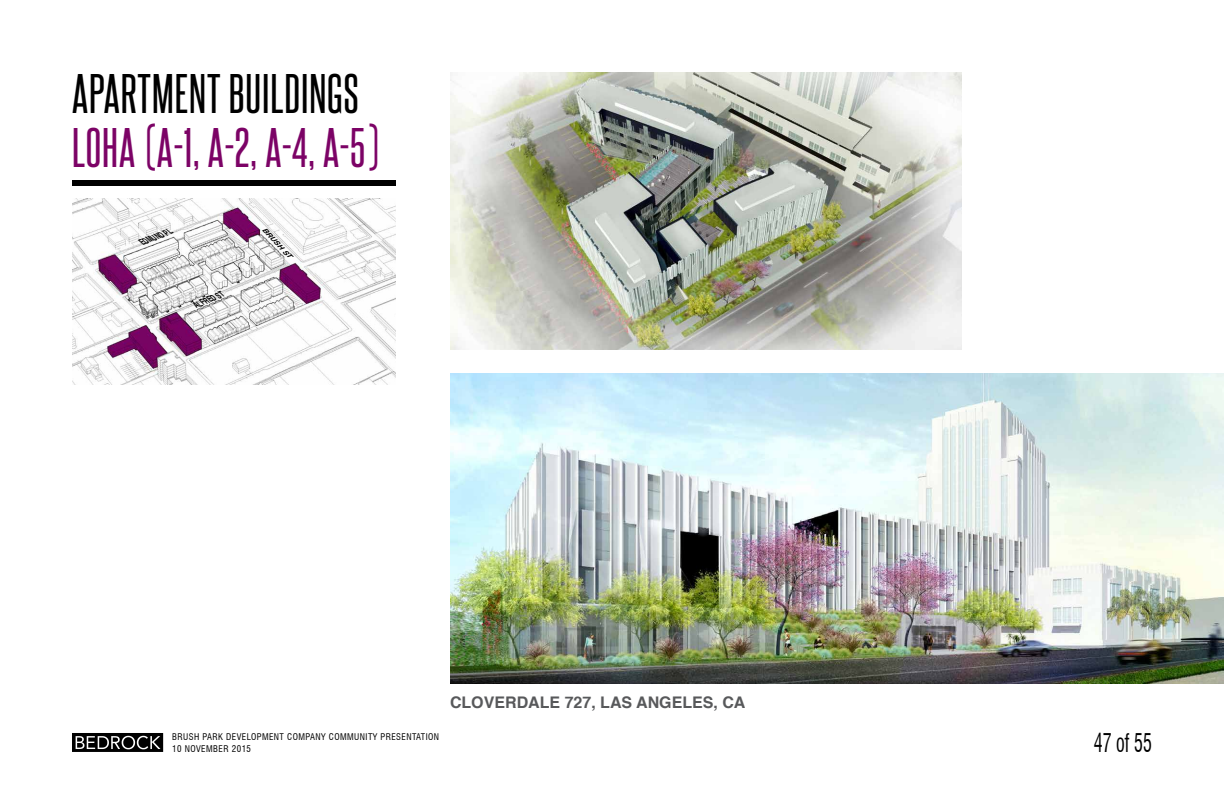
<style>
.page{position:relative;width:1224px;height:792px;background:#fff}
.page>*{position:absolute;margin:0;border:0;box-sizing:border-box;transform-origin:0 0}
.t1{font:48px "Steelfish Rg";color:#7c0366}
.t2{font:48px "Steelfish Rg";letter-spacing:.02em;color:#000}
.t3{font:condensed 25.2px "Swiss 721 BT";color:#000;scale:.71 1}
.t4{font:700 16px "Helvetica";color:#58595b}
.t5{font:italic 700 9.2px "Helvetica";color:#000;scale:.62 1}
.t6{font:italic 700 9.2px "Helvetica";color:#000;scale:.61 1}
.t7{font:condensed 9px/11.5px "Swiss 721 BT";letter-spacing:.05em;color:#000}
.t8{font:italic 700 6.6px "Helvetica";color:#000;scale:1.18 1}
</style>
<div class="page">
<img style="left:72px;top:198px;width:324px;height:187px">
<img style="left:450px;top:373px;width:774px;height:311px">
<img style="left:450px;top:72px;width:512px;height:277px">
<svg style="left:72px;top:733px;width:91px;height:19px;background:#363636"></svg>
<div style="left:72px;top:180px;width:324px;height:6px;background:#000"></div>
<h1 class="t2" style="left:72px;top:64px;width:288px">APARTMENT BUILDINGS</h1>
<h1 class="t1" style="left:72px;top:118px;width:308px">LOHA (A-1, A-2, A-4, A-5)</h1>
<p class="t6" style="left:139px;top:235px;width:56px;rotate:-22deg">EDMUND PL</p>
<p class="t8" style="left:267px;top:224px;width:35px;rotate:47deg">BRUSH ST</p>
<p class="t5" style="left:192px;top:298px;width:53px;rotate:-23deg">ALFRED ST</p>
<h3 class="t4" style="left:450px;top:689px;width:297px">CLOVERDALE 727, LAS ANGELES, CA</h3>
<p class="t7" style="left:172px;top:731px;width:269px">BRUSH PARK DEVELOPMENT COMPANY COMMUNITY PRESENTATION<br>10 NOVEMBER 2015</p>
<h2 class="t3" style="left:1094px;top:728px;width:83px">47 of 55</h2>
</div>
